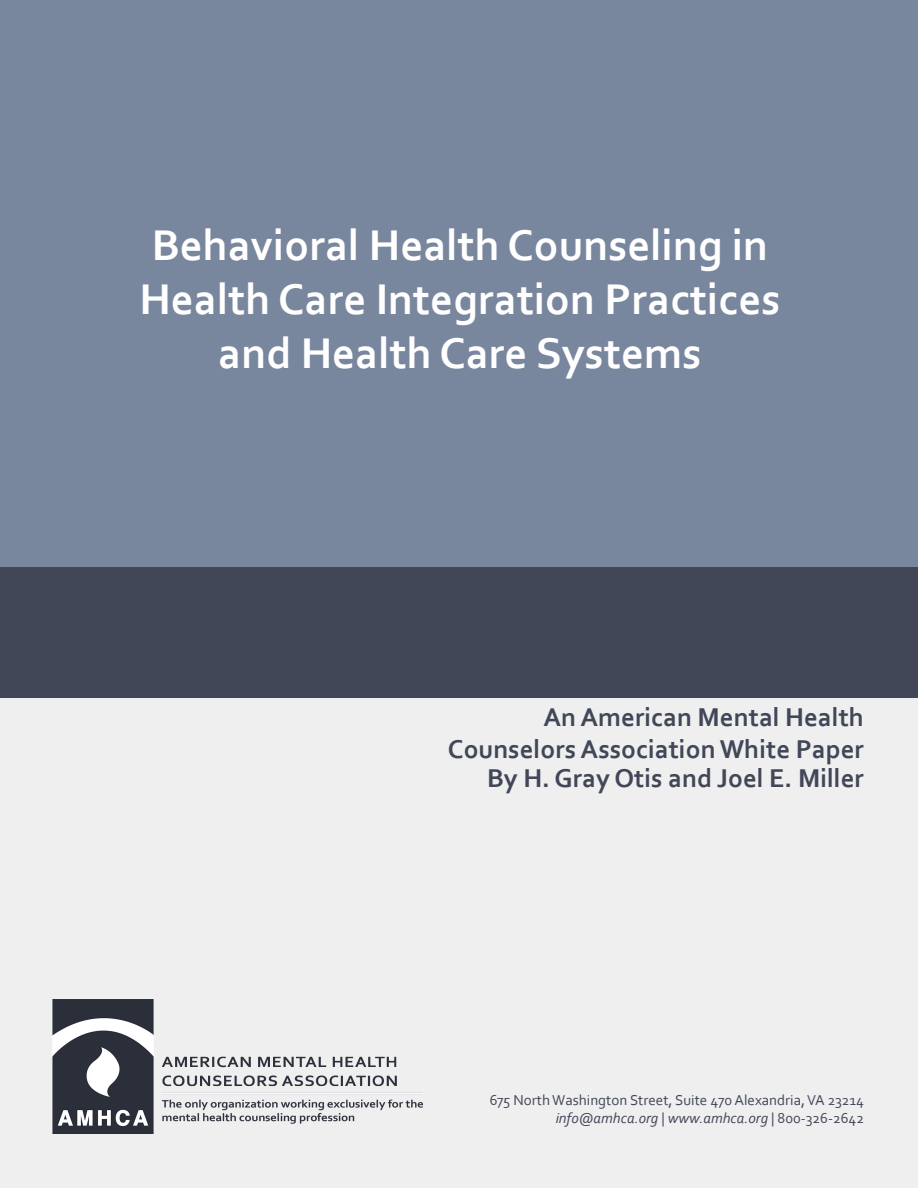
<style>
.page{position:relative;width:918px;height:1188px;background:#fff}
.page>*{position:absolute;margin:0;border:0;box-sizing:border-box;transform-origin:0 0}
.t1{font:700 45px/54px "Corbel";color:#fff;text-align:center}
.t2{font:700 27px/32.4px "Corbel";color:#424758;text-align:right}
.t3{font:15px/18px "Corbel";color:#424758;text-align:right}
.s1{font-style:italic}
</style>
<div class="page">
<div style="left:0;top:0;width:918px;height:587px;background:#78869e"></div>
<div style="left:0;top:567px;width:918px;height:131px;background:#424758"></div>
<div style="left:0;top:698px;width:918px;height:490px;background:#efeff0"></div>
<img style="left:52px;top:999px;width:372px;height:135px">
<p class="t1" style="left:139px;top:217px;width:643px">Behavioral Health Counseling in<br>Health Care Integration Practices and Health Care Systems</p>
<h2 class="t2" style="left:448px;top:700px;width:418px">An American Mental Health<br>Counselors Association White Paper</h2>
<p class="t2" style="left:487px;top:761px;width:378px">By H. Gray Otis and Joel E. Miller</p>
<p class="t3" style="left:490px;top:1090px;width:376px">675 North Washington Street, Suite 470 Alexandria, VA 23214 <span class="s1">info@amhca.org | www.amhca.org |</span> 800-326-2642</p>
</div>
